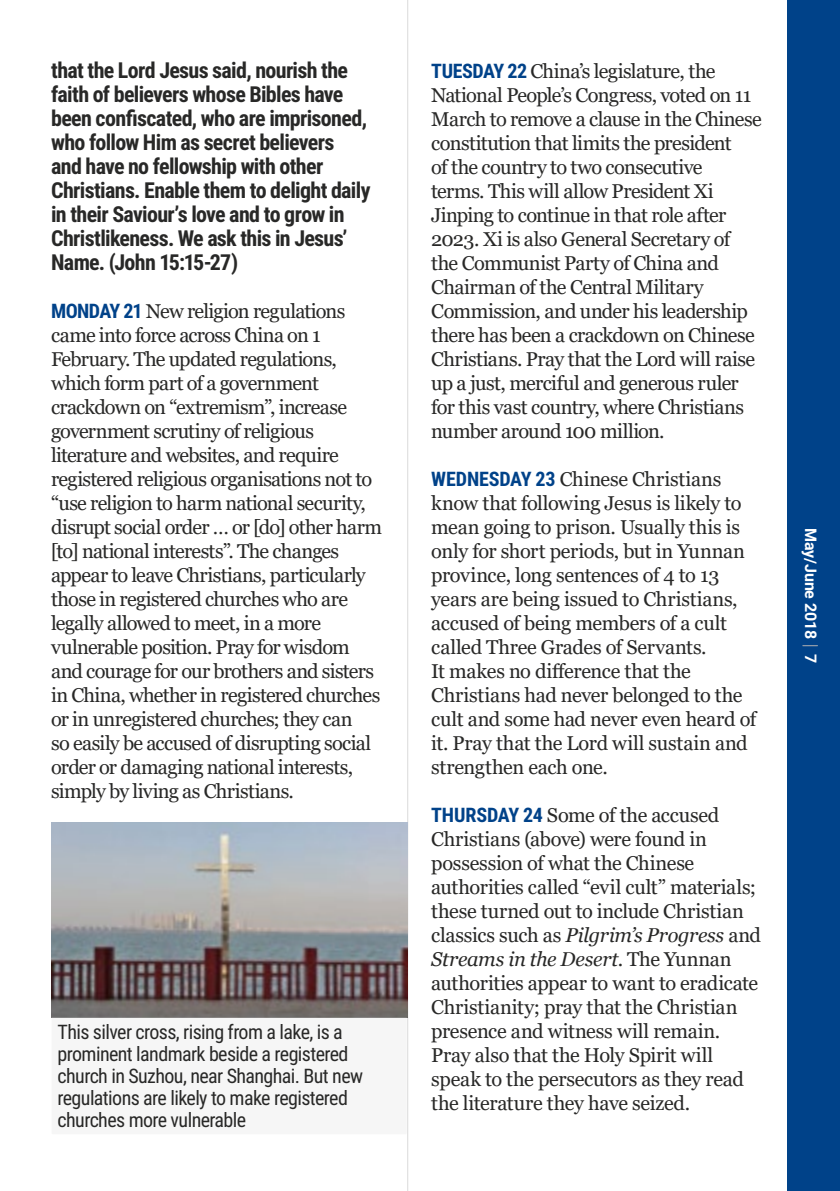
<style>
.page{position:relative;width:840px;height:1191px;background:#fff}
.page>*{position:absolute;margin:0;border:0;box-sizing:border-box;transform-origin:0 0}
.t1{font:700 22px/24px "Roboto Condensed";letter-spacing:-.03em;color:#282827}
.t2{font:20px/24px "Georgia";letter-spacing:-.03em;color:#282827}
.t3{font:20px/22px "Roboto Condensed";letter-spacing:-.03em;color:#282827}
.t4{font:700 16px "Roboto";letter-spacing:-.01em;color:#fff}
.s1{font-family:"Roboto Condensed";font-weight:700;color:#004289}
.s2{font-style:italic}
</style>
<div class="page">
<div style="left:787px;top:0;width:52px;height:1191px;background:#004289"></div>
<svg style="left:802px;top:645px;width:15px;height:1px"></svg>
<hr style="left:407px;top:0;width:1px;height:1191px;background:#dadada">
<img style="left:52px;top:822px;width:355px;height:195px">
<svg style="left:52px;top:1017px;width:354px;height:1px"></svg>
<p class="t1" style="left:51px;top:57px;width:321px">that the Lord Jesus said, nourish the faith of believers whose Bibles have been confiscated, who are imprisoned, who follow Him as secret believers and have no fellowship with other Christians. Enable them to delight daily in their Saviour’s love and to grow in Christlikeness. We ask this in Jesus’ Name. (John 15:15-27)</p>
<p class="t2" style="left:51px;top:299px;width:332px"><span class="s1">MONDAY 21</span> New religion regulations came into force across China on 1<br>February. The updated regulations, which form part of a government crackdown on “extremism”, increase government scrutiny of religious literature and websites, and require registered religious organisations not to “use religion to harm national security, disrupt social order … or [do] other harm [to] national interests”. The changes appear to leave Christians, particularly those in registered churches who are legally allowed to meet, in a more vulnerable position. Pray for wisdom and courage for our brothers and sisters in China, whether in registered churches or in unregistered churches; they can<br>so easily be accused of disrupting social order or damaging national interests, simply by living as Christians.</p>
<p class="t3" style="left:58px;top:1020px;width:307px">This silver cross, rising from a lake, is a prominent landmark beside a registered church in Suzhou, near Shanghai. But new regulations are likely to make registered churches more vulnerable</p>
<p class="t2" style="left:431px;top:59px;width:332px"><span class="s1">TUESDAY 22</span> China’s legislature, the National People’s Congress, voted on 11<br>March to remove a clause in the Chinese constitution that limits the president<br>of the country to two consecutive<br>terms. This will allow President Xi Jinping to continue in that role after 2023. Xi is also General Secretary of the Communist Party of China and Chairman of the Central Military Commission, and under his leadership there has been a crackdown on Chinese Christians. Pray that the Lord will raise up a just, merciful and generous ruler for this vast country, where Christians number around 100 million.</p>
<p class="t2" style="left:431px;top:467px;width:326px"><span class="s1">WEDNESDAY 23</span> Chinese Christians know that following Jesus is likely to mean going to prison. Usually this is only for short periods, but in Yunnan province, long sentences of 4 to 13 years are being issued to Christians, accused of being members of a cult called Three Grades of Servants.<br>It makes no difference that the Christians had never belonged to the cult and some had never even heard of it. Pray that the Lord will sustain and strengthen each one.</p>
<p class="t2" style="left:431px;top:803px;width:331px"><span class="s1">THURSDAY 24</span> Some of the accused Christians (above) were found in possession of what the Chinese authorities called “evil cult” materials; these turned out to include Christian classics such as <span class="s2">Pilgrim’s Progress</span> and <span class="s2">Streams in the Desert</span>. The Yunnan authorities appear to want to eradicate Christianity; pray that the Christian presence and witness will remain.<br>Pray also that the Holy Spirit will speak to the persecutors as they read the literature they have seized.</p>
<p class="t4" style="left:821px;top:528px;width:136px;rotate:90deg">May/June 2018 7</p>
</div>
